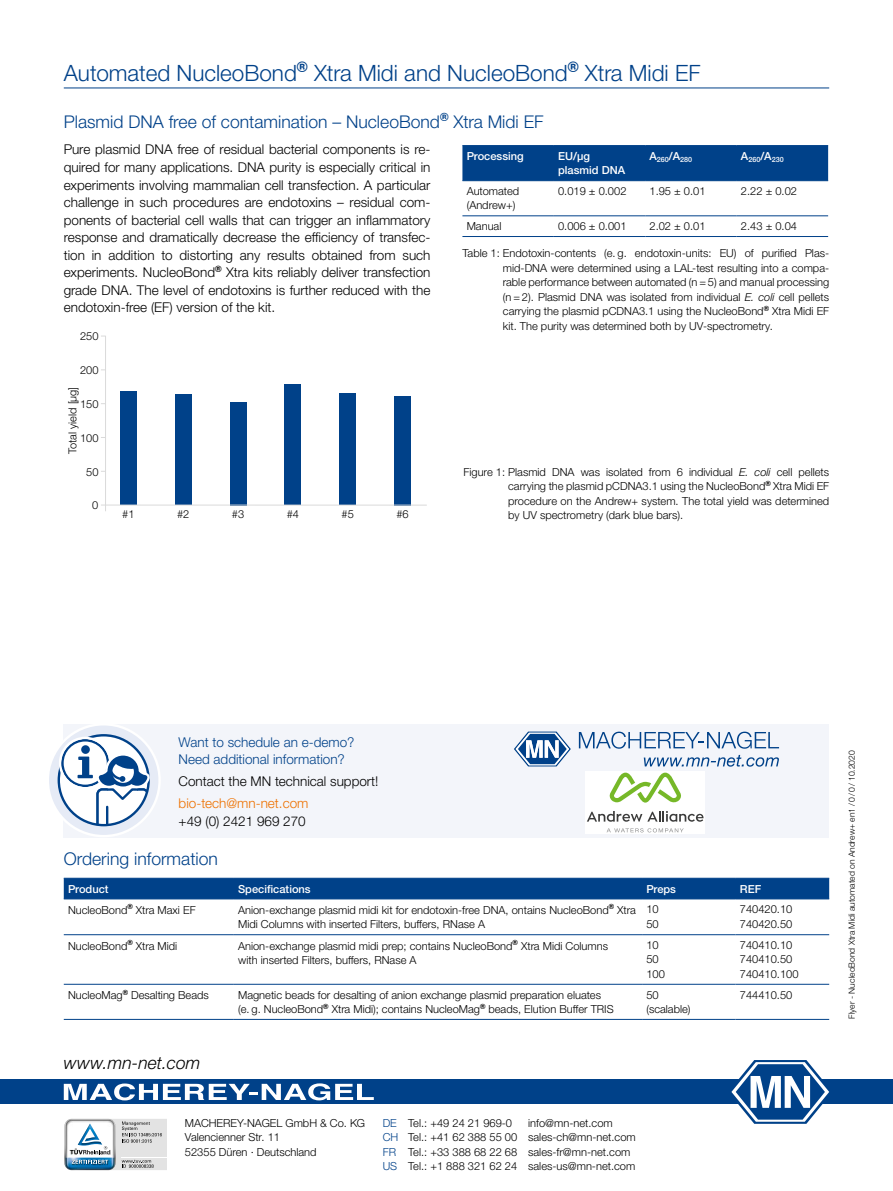
<style>
.page{position:relative;width:893px;height:1191px;background:#fff}
.page>*{position:absolute;margin:0;border:0;box-sizing:border-box;transform-origin:0 0}
.t1{font:300 22.5px "Helvetica Neue LTW1 G";color:#004189}
.t2{font:300 17.55px "Helvetica Neue LTW1 G";color:#004189}
.t3{font:italic 300 17.55px "Helvetica Neue LTW1 G";color:#000}
.t4{font:300 13.5px/17.5px "Helvetica Neue LTW1 G";color:#000;text-align:justify}
.t5{font:300 13.5px/17.5px "Helvetica Neue LTW1 G";color:#004189}
.t6{font:300 13.5px "Helvetica Neue LTW1 G";color:#ee7100}
.t7{font:300 11.1px/14.4px "Helvetica Neue LTW1 G";color:#000}
.t8{font:500 11.1px/14.4px "Helvetica Neue LTW1 G";color:#fff}
.t9{font:300 8.55px "Helvetica Neue LTW1 G";color:#000}
.t10{font:500 7.2px "Helvetica Neue LTW1 G";color:#fff}
.s1{font-style:italic}
.s2{color:#004189}
</style>
<div class="page">
<hr style="left:64px;top:88px;width:765px;height:1px;background:#004189">
<div style="left:0;top:1079px;width:893px;height:25px;background:#004189"></div>
<svg style="left:64px;top:1083px;width:310px;height:17px"></svg>
<svg style="left:731px;top:1060px;width:99px;height:63px"></svg>
<svg style="left:64px;top:1118px;width:103px;height:52px"></svg>
<div style="left:230px;top:402px;width:17px;height:103px;background:#004189"></div>
<div style="left:339px;top:393px;width:17px;height:112px;background:#004189"></div>
<hr style="left:105px;top:336px;width:1px;height:175px;background:#dadada">
<div style="left:120px;top:391px;width:17px;height:114px;background:#004189"></div>
<div style="left:175px;top:394px;width:17px;height:111px;background:#004189"></div>
<div style="left:284px;top:384px;width:17px;height:121px;background:#004189"></div>
<div style="left:394px;top:396px;width:17px;height:109px;background:#004189"></div>
<hr style="left:101px;top:505px;width:326px;height:1px;background:#dadada">
<div style="left:462px;top:146px;width:366px;height:34px;background:#004189"></div>
<hr style="left:462px;top:215px;width:92px;height:1px;background:#004189">
<hr style="left:554px;top:215px;width:91px;height:1px;background:#004189">
<hr style="left:645px;top:215px;width:92px;height:1px;background:#004189">
<hr style="left:737px;top:215px;width:91px;height:1px;background:#004189">
<hr style="left:462px;top:236px;width:92px;height:1px;background:#004189">
<hr style="left:554px;top:236px;width:91px;height:1px;background:#004189">
<hr style="left:645px;top:236px;width:92px;height:1px;background:#004189">
<hr style="left:737px;top:236px;width:91px;height:1px;background:#004189">
<hr style="left:462px;top:145px;width:92px;height:1px;background:#004189">
<hr style="left:554px;top:145px;width:91px;height:1px;background:#004189">
<hr style="left:645px;top:145px;width:92px;height:1px;background:#004189">
<hr style="left:737px;top:145px;width:91px;height:1px;background:#004189">
<hr style="left:462px;top:180px;width:92px;height:1px;background:#004189">
<hr style="left:554px;top:180px;width:91px;height:1px;background:#004189">
<hr style="left:645px;top:180px;width:92px;height:1px;background:#004189">
<hr style="left:737px;top:180px;width:91px;height:1px;background:#004189">
<div style="left:64px;top:724px;width:765px;height:53px;background:#f3f5fa"></div>
<div style="left:64px;top:763px;width:765px;height:36px;background:#f3f5fa"></div>
<div style="left:64px;top:785px;width:765px;height:53px;background:#f3f5fa"></div>
<div style="left:64px;top:879px;width:765px;height:19px;background:#004189"></div>
<hr style="left:64px;top:878px;width:170px;height:1px;background:#004189">
<hr style="left:234px;top:878px;width:408px;height:1px;background:#004189">
<hr style="left:642px;top:878px;width:94px;height:1px;background:#004189">
<hr style="left:736px;top:878px;width:93px;height:1px;background:#004189">
<hr style="left:64px;top:984px;width:170px;height:1px;background:#004189">
<hr style="left:234px;top:984px;width:408px;height:1px;background:#004189">
<hr style="left:642px;top:984px;width:94px;height:1px;background:#004189">
<hr style="left:736px;top:984px;width:93px;height:1px;background:#004189">
<hr style="left:64px;top:1019px;width:170px;height:1px;background:#004189">
<hr style="left:234px;top:1019px;width:408px;height:1px;background:#004189">
<hr style="left:642px;top:1019px;width:94px;height:1px;background:#004189">
<hr style="left:736px;top:1019px;width:93px;height:1px;background:#004189">
<hr style="left:64px;top:898px;width:170px;height:1px;background:#004189">
<hr style="left:234px;top:898px;width:408px;height:1px;background:#004189">
<hr style="left:642px;top:898px;width:94px;height:1px;background:#004189">
<hr style="left:736px;top:898px;width:93px;height:1px;background:#004189">
<hr style="left:64px;top:934px;width:170px;height:1px;background:#004189">
<hr style="left:234px;top:934px;width:408px;height:1px;background:#004189">
<hr style="left:642px;top:934px;width:94px;height:1px;background:#004189">
<hr style="left:736px;top:934px;width:93px;height:1px;background:#004189">
<svg style="left:49px;top:724px;width:111px;height:113px"></svg>
<svg style="left:579px;top:731px;width:200px;height:17px"></svg>
<svg style="left:514px;top:731px;width:57px;height:35px"></svg>
<svg style="left:644px;top:755px;width:135px;height:11px"></svg>
<div style="left:585px;top:771px;width:120px;height:62px;background:#fff"></div>
<svg style="left:587px;top:811px;width:116px;height:10px"></svg>
<svg style="left:609px;top:772px;width:72px;height:31px"></svg>
<svg style="left:607px;top:828px;width:77px;height:4px"></svg>
<h1 class="t1" style="left:64px;top:59px;width:638px">Automated NucleoBond<sup>®</sup> Xtra Midi and NucleoBond<sup>®</sup> Xtra Midi EF</h1>
<h2 class="t2" style="left:64px;top:111px;width:481px">Plasmid DNA free of contamination – NucleoBond<sup>®</sup> Xtra Midi EF</h2>
<p class="t4" style="left:64px;top:141px;width:368px">Pure plasmid DNA free of residual bacterial components is re&shy;quired for many applications. DNA purity is especially critical in experiments involving mammalian cell transfection. A particular challenge in such procedures are endotoxins – residual com&shy;ponents of bacterial cell walls that can trigger an inflammatory response and dramatically decrease the efficiency of transfec&shy;tion in addition to distorting any results obtained from such experiments. NucleoBond<sup>®</sup> Xtra kits reliably deliver transfection grade DNA. The level of endotoxins is further reduced with the endotoxin-free (EF) version of the kit.</p>
<p class="t7" style="left:80px;top:328px;width:20px">250</p>
<p class="t8" style="left:467px;top:149px;width:59px">Processing</p>
<p class="t8" style="left:558px;top:149px;width:69px">EU/μg plasmid DNA</p>
<p class="t10" style="left:649px;top:155px;width:44px"><sup>A</sup>260<sup>/A</sup>280</p>
<p class="t10" style="left:741px;top:155px;width:44px"><sup>A</sup>260<sup>/A</sup>230</p>
<p class="t7" style="left:467px;top:184px;width:54px">Automated (Andrew+)</p>
<p class="t7" style="left:558px;top:184px;width:70px">0.019 ± 0.002</p>
<p class="t7" style="left:649px;top:184px;width:58px">1.95 ± 0.01</p>
<p class="t7" style="left:741px;top:184px;width:58px">2.22 ± 0.02</p>
<p class="t7" style="left:467px;top:219px;width:36px">Manual</p>
<p class="t7" style="left:558px;top:219px;width:70px">0.006 ± 0.001</p>
<p class="t7" style="left:650px;top:219px;width:58px">2.02 ± 0.01</p>
<p class="t7" style="left:741px;top:219px;width:58px">2.43 ± 0.04</p>
<p class="t7" style="left:503px;top:246px;width:328px;text-align:justify;text-indent:-40px">Table 1: Endotoxin-contents (e. g. endotoxin-units: EU) of purified Plas&shy;mid-DNA were determined using a LAL-test resulting into a compa&shy;rable performance between automated (n = 5) and manual processing (n = 2). Plasmid DNA was isolated from individual <span class="s1">E. coli</span> cell pellets carrying the plasmid pCDNA3.1 using the NucleoBond<sup>®</sup> Xtra Midi EF kit. The purity was determined both by UV-spectrometry.</p>
<p class="t7" style="left:80px;top:362px;width:20px">200</p>
<p class="t7" style="left:65px;top:454px;width:69px;rotate:-90deg">Total yield [µg]</p>
<p class="t7" style="left:80px;top:396px;width:20px">150</p>
<p class="t7" style="left:80px;top:430px;width:20px">100</p>
<p class="t7" style="left:86px;top:464px;width:14px">50</p>
<p class="t7" style="left:92px;top:498px;width:8px">0</p>
<p class="t7" style="left:122px;top:506px;width:14px">#1</p>
<p class="t7" style="left:177px;top:506px;width:14px">#2</p>
<p class="t7" style="left:232px;top:506px;width:14px">#3</p>
<p class="t7" style="left:287px;top:506px;width:14px">#4</p>
<p class="t7" style="left:342px;top:506px;width:14px">#5</p>
<p class="t7" style="left:396px;top:506px;width:14px">#6</p>
<p class="t7" style="left:508px;top:464px;width:322px;text-align:justify;text-indent:-45px">Figure 1: Plasmid DNA was isolated from 6 individual <span class="s1">E. coli</span> cell pellets carrying the plasmid pCDNA3.1 using the NucleoBond<sup>®</sup> Xtra Midi EF procedure on the Andrew+ system. The total yield was determined by UV spectrometry (dark blue bars).</p>
<p class="t5" style="left:179px;top:733px;width:177px">Want to schedule an e-demo?<br>Need additional information?</p>
<p class="t4" style="left:179px;top:772px;width:201px">Contact the MN technical support!</p>
<p class="t6" style="left:179px;top:795px;width:131px">bio-tech@mn‑net.com</p>
<p class="t4" style="left:179px;top:812px;width:129px">+49 (0) 2421 969 270</p>
<h2 class="t2" style="left:64px;top:848px;width:156px">Ordering information</h2>
<p class="t8" style="left:68px;top:881px;width:42px">Product</p>
<p class="t8" style="left:238px;top:881px;width:74px">Specifications</p>
<p class="t8" style="left:646px;top:881px;width:31px">Preps</p>
<p class="t8" style="left:740px;top:881px;width:23px">REF</p>
<p class="t7" style="left:68px;top:902px;width:129px">NucleoBond<sup>®</sup> Xtra Maxi EF</p>
<p class="t7" style="left:238px;top:902px;width:399px">Anion-exchange plasmid midi kit for endotoxin-free DNA, ontains NucleoBond<sup>®</sup> Xtra<br>Midi Columns with inserted Filters, buffers, RNase A</p>
<p class="t7" style="left:646px;top:902px;width:14px">10<br>50</p>
<p class="t7" style="left:740px;top:902px;width:54px">740420.10<br>740420.50</p>
<p class="t7" style="left:68px;top:938px;width:111px">NucleoBond<sup>®</sup> Xtra Midi</p>
<p class="t7" style="left:238px;top:938px;width:371px">Anion-exchange plasmid midi prep; contains NucleoBond<sup>®</sup> Xtra Midi Columns with inserted Filters, buffers, RNase A</p>
<p class="t7" style="left:646px;top:937px;width:20px">10<br>50<br>100</p>
<p class="t7" style="left:740px;top:937px;width:60px">740410.10<br>740410.50<br>740410.100</p>
<p class="t7" style="left:68px;top:988px;width:142px">NucleoMag<sup>®</sup> Desalting Beads</p>
<p class="t7" style="left:238px;top:987px;width:377px">Magnetic beads for desalting of anion exchange plasmid preparation eluates (e. g. NucleoBond<sup>®</sup> Xtra Midi); contains NucleoMag<sup>®</sup> beads, Elution Buffer TRIS</p>
<p class="t7" style="left:646px;top:987px;width:46px">50 (scalable)</p>
<p class="t7" style="left:740px;top:987px;width:54px">744410.50</p>
<h2 class="t3" style="left:64px;top:1052px;width:138px">www.mn-net.com</h2>
<p class="t7" style="left:185px;top:1115px;width:182px">MACHEREY-NAGEL GmbH &amp; Co. KG<br>Valencienner Str. 11<br>52355 Düren · Deutschland</p>
<p class="t7" style="left:383px;top:1115px;width:255px;text-indent:145px">info@mn-net.com<br><span class="s2">CH</span> Tel.: +41 62 388 55 00 sales-ch@mn-net.com <span class="s2">FR</span> Tel.: +33 388 68 22 68 sales-fr@mn-net.com <span class="s2">US</span> Tel.: +1 888 321 62 24 sales-us@mn-net.com</p>
<p class="t7" style="left:383px;top:1115px;width:131px"><span class="s2">DE</span> Tel.: +49 24 21 969-0</p>
<p class="t9" style="left:847px;top:1018px;width:270px;rotate:-90deg">Flyer - NucleoBond Xtra Midi automated on Andrew+ en1 / 0 / 0 / 10.2020</p>
</div>
